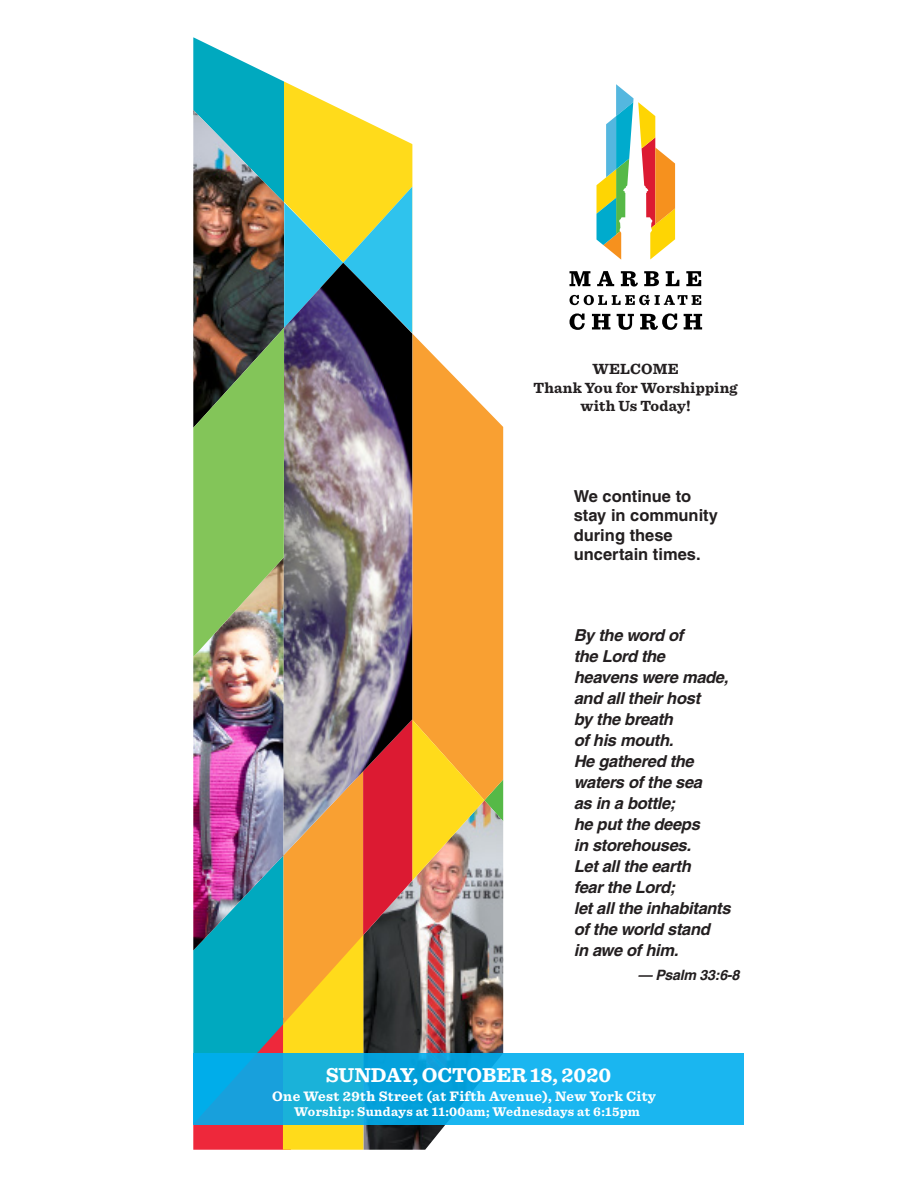
<style>
.page{position:relative;width:918px;height:1188px;background:#fff}
.page>*{position:absolute;margin:0;border:0;box-sizing:border-box;transform-origin:0 0}
.t1{font:700 21px "Sentinel";color:#fff}
.t2{font:italic 700 16.5px/21px "Helvetica";letter-spacing:-.02em;color:#231f20}
.t3{font:700 16.5px "Helvetica";color:#231f20}
.t4{font:700 15.45px/18.1px "Sentinel";letter-spacing:.01em;color:#231f20;text-align:center}
.t5{font:700 14.4px "Sentinel";letter-spacing:.025em;color:#fff}
.t6{font:italic 700 14.25px "Helvetica";letter-spacing:-.02em;color:#231f20}
.t7{font:700 13.2px "Sentinel";letter-spacing:.025em;color:#fff}
</style>
<div class="page">
<img style="left:193px;top:174px;width:310px;height:976px">
<img style="left:283px;top:263px;width:129px;height:592px">
<svg style="left:193px;top:155px;width:220px;height:19px;background:#b9c358"></svg>
<svg style="left:193px;top:1053px;width:551px;height:72px;background:#13aee5"></svg>
<svg style="left:597px;top:84px;width:78px;height:176px"></svg>
<svg style="left:570px;top:271px;width:20px;height:15px"></svg>
<svg style="left:597px;top:271px;width:17px;height:15px"></svg>
<svg style="left:621px;top:271px;width:17px;height:16px"></svg>
<svg style="left:644px;top:271px;width:15px;height:15px"></svg>
<svg style="left:666px;top:271px;width:13px;height:15px"></svg>
<svg style="left:686px;top:271px;width:15px;height:15px"></svg>
<svg style="left:570px;top:295px;width:131px;height:10px"></svg>
<svg style="left:570px;top:313px;width:15px;height:17px"></svg>
<svg style="left:592px;top:314px;width:18px;height:15px"></svg>
<svg style="left:617px;top:314px;width:17px;height:16px"></svg>
<svg style="left:640px;top:313px;width:37px;height:17px"></svg>
<svg style="left:684px;top:314px;width:18px;height:15px"></svg>
<svg style="left:193px;top:37px;width:220px;height:118px"></svg>
<p class="t4" style="left:534px;top:360px;width:206px">WELCOME<br>Thank You for Worshipping with Us Today!</p>
<p class="t3" style="left:574px;top:486px;width:119px">We continue to</p>
<p class="t3" style="left:574px;top:506px;width:146px">stay in community</p>
<p class="t3" style="left:574px;top:525px;width:101px">during these</p>
<p class="t3" style="left:574px;top:545px;width:128px">uncertain times.</p>
<p class="t2" style="left:574px;top:624px;width:111px">By the word of</p>
<p class="t2" style="left:574px;top:645px;width:93px">the Lord the</p>
<p class="t2" style="left:574px;top:666px;width:156px">heavens were made,</p>
<p class="t2" style="left:574px;top:687px;width:128px">and all their host</p>
<p class="t2" style="left:574px;top:708px;width:101px">by the breath</p>
<p class="t2" style="left:574px;top:729px;width:101px">of his mouth.</p>
<p class="t2" style="left:574px;top:750px;width:122px">He gathered the</p>
<p class="t2" style="left:574px;top:771px;width:130px">waters of the sea</p>
<p class="t2" style="left:574px;top:792px;width:103px">as in a bottle;</p>
<p class="t2" style="left:574px;top:813px;width:128px">he put the deeps</p>
<p class="t2" style="left:574px;top:834px;width:119px">in storehouses.</p>
<p class="t2" style="left:574px;top:855px;width:119px">Let all the earth</p>
<p class="t2" style="left:574px;top:876px;width:103px">fear the Lord;</p>
<p class="t2" style="left:574px;top:897px;width:158px">let all the inhabitants of the world stand</p>
<p class="t2" style="left:574px;top:939px;width:106px">in awe of him.</p>
<p class="t6" style="left:638px;top:966px;width:103px">— Psalm 33:6-8</p>
<p class="t1" style="left:326px;top:1058px;width:287px">SUNDAY, OCTOBER 18, 2020</p>
<p class="t5" style="left:272px;top:1085px;width:385px">One West 29th Street (at Fifth Avenue), New York City</p>
<p class="t7" style="left:294px;top:1101px;width:347px">Worship: Sundays at 11:00am; Wednesdays at 6:15pm</p>
</div>
